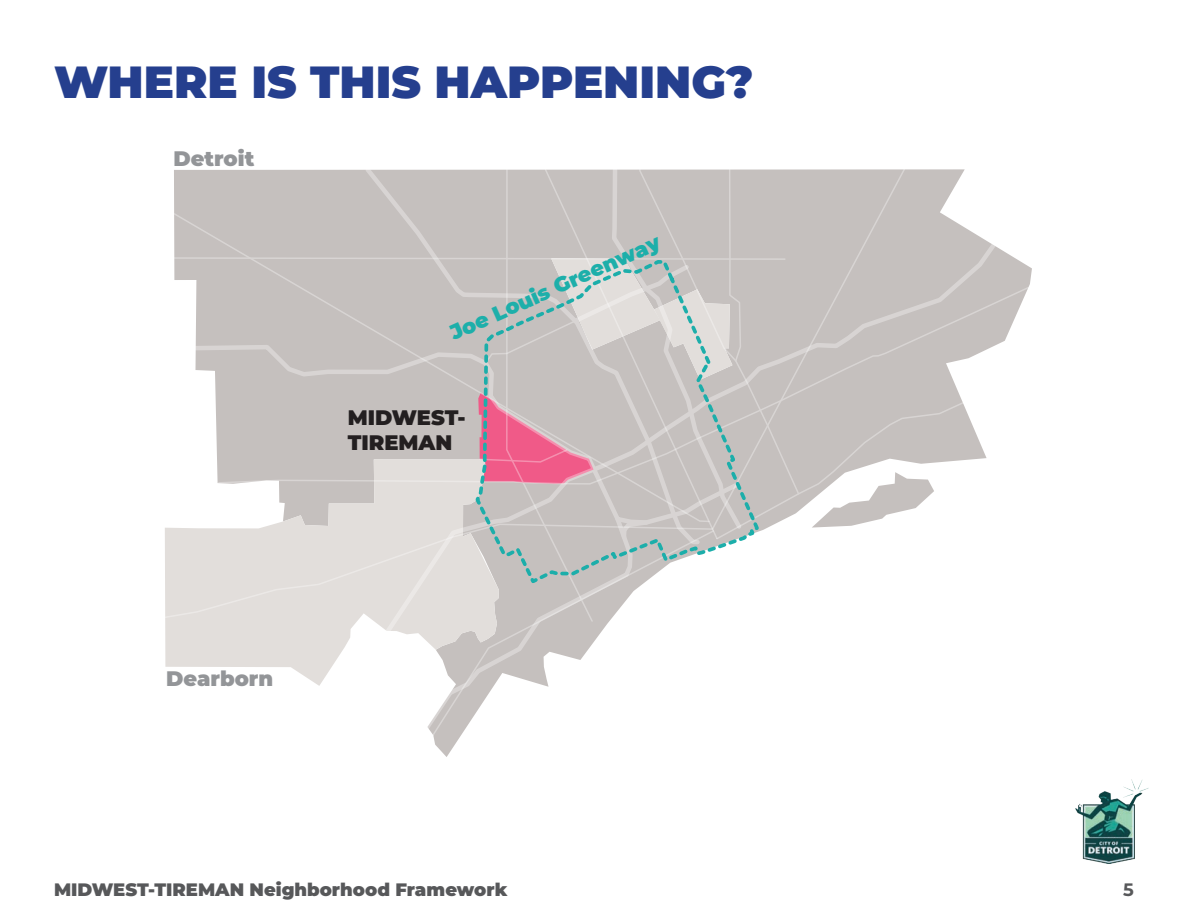
<style>
.page{position:relative;width:1188px;height:918px;background:#fff}
.page>*{position:absolute;margin:0;border:0;box-sizing:border-box;transform-origin:0 0}
.t1{font:900 45px "Montserrat";color:#253f8e}
.t2{font:900 21px "Montserrat";color:#1dafaa}
.t3{font:900 21px/25.2px "Montserrat";color:#231f20}
.t4{font:900 21px "Montserrat";color:#939598}
.t5{font:900 18px "Montserrat";color:#57585a}
.t6{font:700 18px "Montserrat";color:#57585a}
</style>
<div class="page">
<svg style="left:165px;top:626px;width:28px;height:41px"></svg>
<svg style="left:999px;top:286px;width:30px;height:58px"></svg>
<svg style="left:193px;top:239px;width:806px;height:447px"></svg>
<svg style="left:386px;top:623px;width:249px;height:134px"></svg>
<svg style="left:173px;top:169px;width:792px;height:454px"></svg>
<svg style="left:473px;top:258px;width:289px;height:328px;background:#cac1c2"></svg>
<img style="left:1076px;top:780px;width:73px;height:84px">
<h1 class="t1" style="left:54px;top:48px;width:701px">WHERE IS THIS HAPPENING?</h1>
<p class="t4" style="left:173px;top:143px;width:82px">Detroit</p>
<p class="t2" style="left:445px;top:319px;width:229px;rotate:-24deg">Joe Louis Greenway</p>
<p class="t3" style="left:348px;top:403px;width:120px">MIDWEST-<br>TIREMAN</p>
<p class="t4" style="left:166px;top:662px;width:108px">Dearborn</p>
<p class="t5" style="left:54px;top:877px;width:455px">MIDWEST-TIREMAN Neighborhood Framework</p>
<p class="t6" style="left:1123px;top:877px;width:12px">5</p>
</div>
